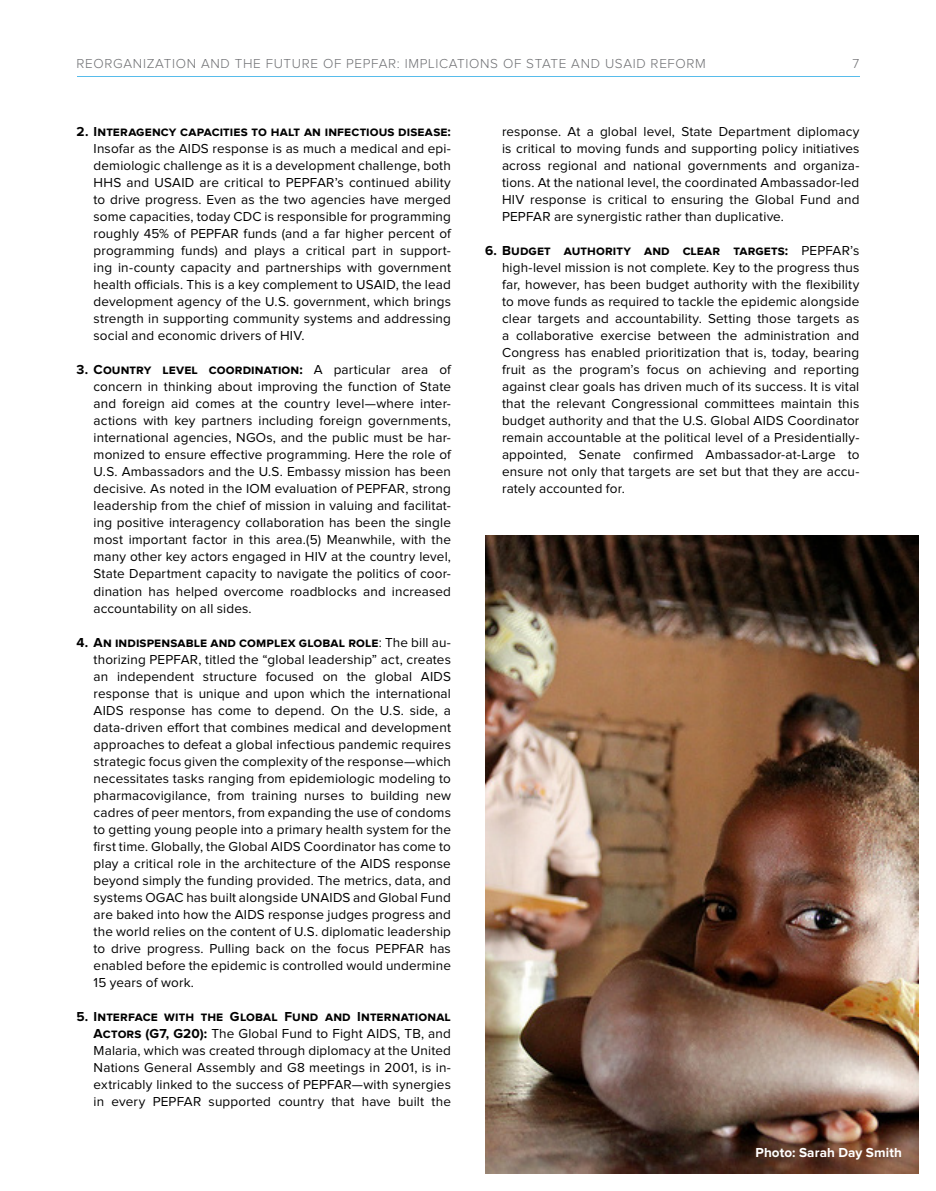
<style>
.page{position:relative;width:936px;height:1191px;background:#fff}
.page>*{position:absolute;margin:0;border:0;box-sizing:border-box;transform-origin:0 0}
.t1{font:13.5px/17px "Proxima Nova";letter-spacing:.01em;color:#000;text-align:justify}
.t2{font:300 13.5px "Proxima Nova";letter-spacing:.05em;color:#6e6f72}
.t3{font:700 13.5px "Proxima Nova";letter-spacing:.01em;color:#000}
.t4{font:700 13.5px "Proxima Nova";letter-spacing:.01em;color:#fff}
.s1{font-weight:700}
</style>
<div class="page">
<hr style="left:77px;top:76px;width:782px;height:1px;background:#57bceb">
<img style="left:485px;top:536px;width:433px;height:638px">
<p class="t2" style="left:77px;top:58px;width:631px">REORGANIZATION AND THE FUTURE OF PEPFAR: IMPLICATIONS OF STATE AND USAID REFORM</p>
<p class="t2" style="left:852px;top:58px;width:8px">7</p>
<p class="t3" style="left:77px;top:126px;width:376px">2. Interagency capacities to halt an infectious disease:</p>
<p class="t1" style="left:94px;top:141px;width:359px">Insofar as the AIDS response is as much a medical and epi&shy;demiologic challenge as it is a development challenge, both HHS and USAID are critical to PEPFAR’s continued ability to drive progress. Even as the two agencies have merged some capacities, today CDC is responsible for programming roughly 45% of PEPFAR funds (and a far higher percent of programming funds) and plays a critical part in support&shy;ing in-county capacity and partnerships with government health officials. This is a key complement to USAID, the lead development agency of the U.S. government, which brings strength in supporting community systems and addressing social and economic drivers of HIV.</p>
<p class="t1" style="left:94px;top:362px;width:359px;text-indent:-17px"><span class="s1">3. Country level coordination:</span> A particular area of concern in thinking about improving the function of State and foreign aid comes at the country level—where inter&shy;actions with key partners including foreign governments, international agencies, NGOs, and the public must be har&shy;monized to ensure effective programming. Here the role of U.S. Ambassadors and the U.S. Embassy mission has been decisive. As noted in the IOM evaluation of PEPFAR, strong leadership from the chief of mission in valuing and facilitat&shy;ing positive interagency collaboration has been the single most important factor in this area.(5) Meanwhile, with the many other key actors engaged in HIV at the country level, State Department capacity to navigate the politics of coor&shy;dination has helped overcome roadblocks and increased accountability on all sides.</p>
<p class="t1" style="left:94px;top:634px;width:359px;text-indent:-17px"><span class="s1">4. An indispensable and complex global role</span>: The bill au&shy;thorizing PEPFAR, titled the “global leadership” act, creates an independent structure focused on the global AIDS response that is unique and upon which the international AIDS response has come to depend. On the U.S. side, a data-driven effort that combines medical and development approaches to defeat a global infectious pandemic requires strategic focus given the complexity of the response—which necessitates tasks ranging from epidemiologic modeling to pharmacovigilance, from training nurses to building new cadres of peer mentors, from expanding the use of condoms to getting young people into a primary health system for the first time. Globally, the Global AIDS Coordinator has come to play a critical role in the architecture of the AIDS response beyond simply the funding provided. The metrics, data, and systems OGAC has built alongside UNAIDS and Global Fund are baked into how the AIDS response judges progress and the world relies on the content of U.S. diplomatic leadership to drive progress. Pulling back on the focus PEPFAR has enabled before the epidemic is controlled would undermine 15 years of work.</p>
<p class="t1" style="left:94px;top:1008px;width:359px;text-indent:-17px"><span class="s1">5. Interface with the Global Fund and International Actors (G7, G20):</span> The Global Fund to Fight AIDS, TB, and Malaria, which was created through diplomacy at the United Nations General Assembly and G8 meetings in 2001, is in&shy;extricably linked to the success of PEPFAR—with synergies in every PEPFAR supported country that have built the</p>
<p class="t1" style="left:502px;top:124px;width:359px">response. At a global level, State Department diplomacy is critical to moving funds and supporting policy initiatives across regional and national governments and organiza&shy;tions. At the national level, the coordinated Ambassador-led HIV response is critical to ensuring the Global Fund and PEPFAR are synergistic rather than duplicative.</p>
<p class="t1" style="left:502px;top:243px;width:359px;text-indent:-17px"><span class="s1">6. Budget authority and clear targets:</span> PEPFAR’s high-level mission is not complete. Key to the progress thus far, however, has been budget authority with the flexibility to move funds as required to tackle the epidemic alongside clear targets and accountability. Setting those targets as a collaborative exercise between the administration and Congress has enabled prioritization that is, today, bearing fruit as the program’s focus on achieving and reporting against clear goals has driven much of its success. It is vital that the relevant Congressional committees maintain this budget authority and that the U.S. Global AIDS Coordinator remain accountable at the political level of a Presidentially&shy;appointed, Senate confirmed Ambassador-at-Large to ensure not only that targets are set but that they are accu&shy;rately accounted for.</p>
<p class="t4" style="left:755px;top:1146px;width:148px">Photo: Sarah Day Smith</p>
</div>
